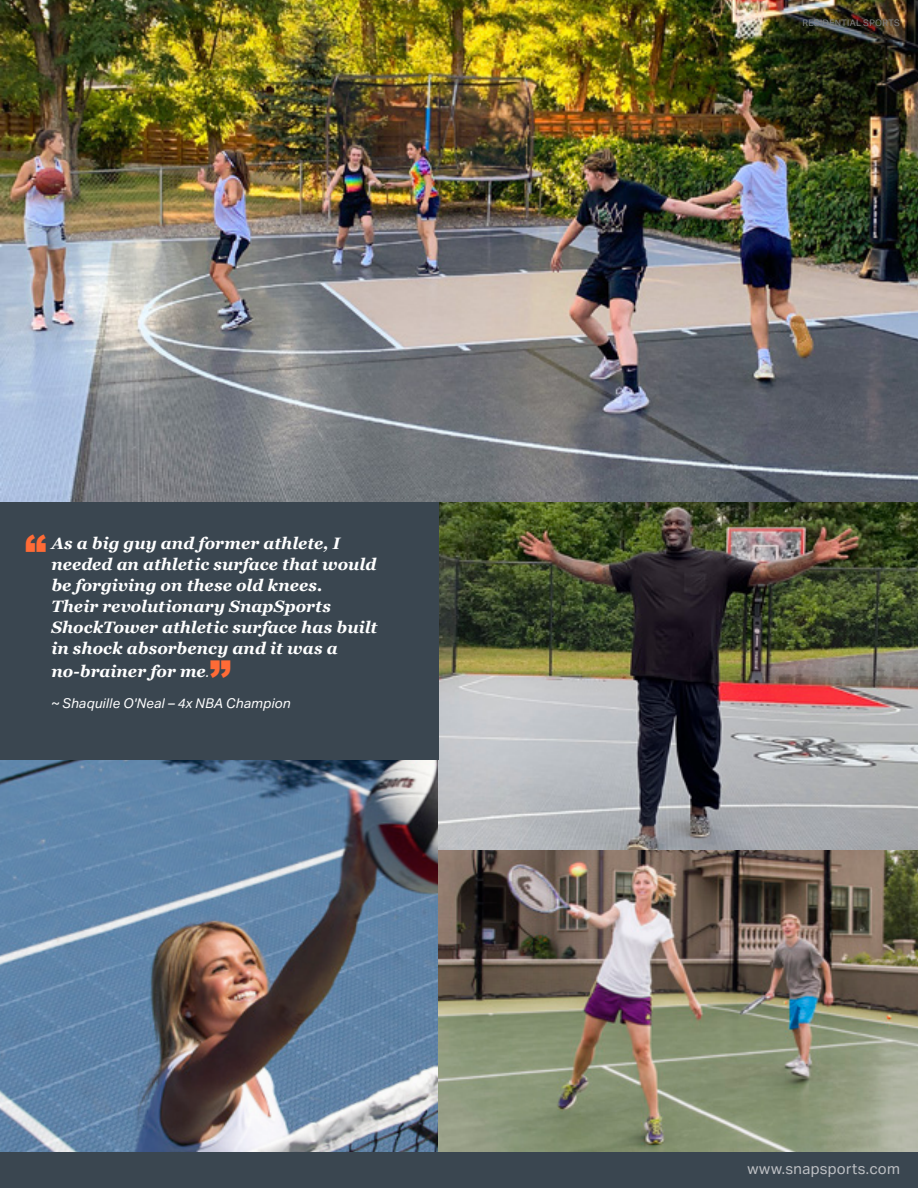
<style>
.page{position:relative;width:918px;height:1188px;background:#fff}
.page>*{position:absolute;margin:0;border:0;box-sizing:border-box;transform-origin:0 0}
.t1{font:900 43.05px "Arial";color:#ff6b36}
.t2{font:italic 700 16.5px/21px "Georgia";color:#fff}
.t3{font:15px "Aktiv Grotesk";letter-spacing:.015em;color:#bec0c4}
.t4{font:italic 13.5px "Aktiv Grotesk";letter-spacing:.02em;color:#fff}
.Top_section_headers{font:9px "Aktiv Grotesk";letter-spacing:.035em;color:#808285}
.s1{font-family:"Aktiv Grotesk";font-weight:400;font-size:15px}
</style>
<div class="page">
<div style="left:0;top:1152px;width:918px;height:36px;background:#3a4650"></div>
<img style="left:0;top:0;width:918px;height:502px">
<img style="left:0;top:760px;width:439px;height:392px">
<img style="left:439px;top:502px;width:479px;height:348px">
<img style="left:439px;top:850px;width:479px;height:302px">
<div style="left:0;top:502px;width:439px;height:258px;background:#3a4650"></div>
<p class="t1" style="left:25px;top:520px;width:23px">“</p>
<p class="t2" style="left:51px;top:532px;width:327px">As a big guy and former athlete, I needed an athletic surface that would be forgiving on these old knees.<br>Their revolutionary SnapSports ShockTower athletic surface has built in shock absorbency and it was a</p>
<p class="t2" style="left:51px;top:660px;width:160px">no-brainer for me<span class="s1">.</span></p>
<p class="t4" style="left:51px;top:696px;width:241px">~ Shaquille O'Neal – 4x NBA Champion</p>
<p class="t1" style="left:209px;top:645px;width:23px">”</p>
<p class="Top_section_headers" style="left:802px;top:17px;width:99px">RESIDENTIAL SPORTS</p>
<p class="t3" style="left:748px;top:1160px;width:154px">www.snapsports.com</p>
</div>
